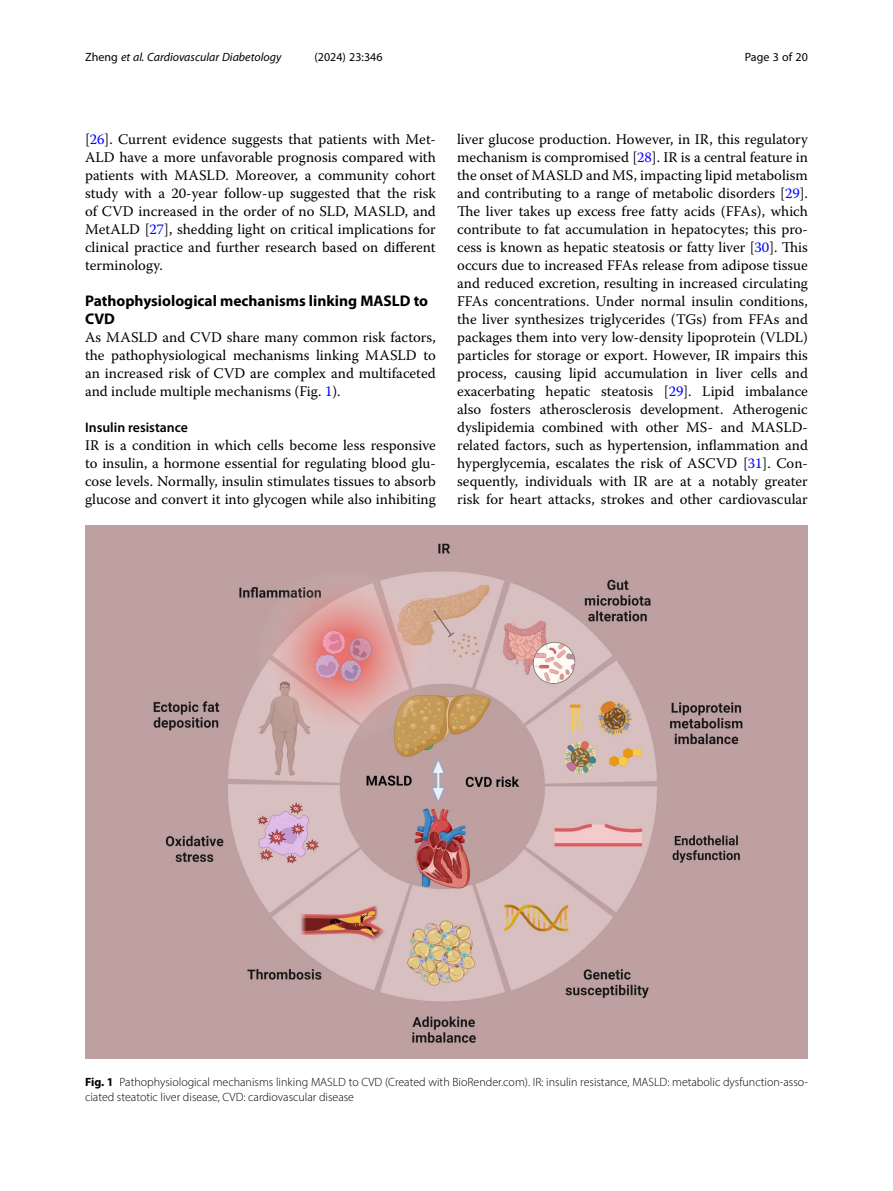
<style>
.page{position:relative;width:893px;height:1191px;background:#fff}
.page>*{position:absolute;margin:0;border:0;box-sizing:border-box;transform-origin:0 0}
.Head_1{font:700 15.45px/18px "Myriad Pro";color:#000}
.Body_Text{font:14.7px/18px "Warnock Pro";color:#000;text-align:justify}
.Body_Text_Indent{font:14.7px/18px "Warnock Pro";color:#000;text-align:justify}
.Head_2{font:600 13.8px "Myriad Pro";color:#000}
.Figure_Caption{font:300 12px/15px "Myriad Pro";color:#000}
.t1{font:italic 12px "Myriad Pro";color:#000}
.t2{font:12px "Myriad Pro";color:#000}
.s1{font-style:normal}
.s2{color:#00f}
.s3{font-weight:700}
</style>
<div class="page">
<img style="left:85px;top:525px;width:723px;height:534px">
<p class="t1" style="left:85px;top:50px;width:198px"><span class="s1">Zheng</span> et al. Cardiovascular Diabetology</p>
<p class="t2" style="left:314px;top:50px;width:70px">(2024) 23:346</p>
<p class="t2" style="left:745px;top:50px;width:65px">Page 3 of 20</p>
<p class="Body_Text_Indent" style="left:85px;top:130px;width:352px">[<span class="s2">26</span>]. Current evidence suggests that patients with Met-ALD have a more unfavorable prognosis compared with patients with MASLD. Moreover, a community cohort study with a 20-year follow-up suggested that the risk of CVD increased in the order of no SLD, MASLD, and MetALD [<span class="s2">27</span>], shedding light on critical implications for clinical practice and further research based on different terminology.</p>
<p class="Head_1" style="left:85px;top:291px;width:345px">Pathophysiological mechanisms linking MASLD to<br>CVD</p>
<p class="Body_Text" style="left:85px;top:328px;width:352px">As MASLD and CVD share many common risk factors, the pathophysiological mechanisms linking MASLD to an increased risk of CVD are complex and multifaceted and include multiple mechanisms (Fig. <span class="s2">1</span>).</p>
<p class="Head_2" style="left:85px;top:419px;width:104px">Insulin resistance</p>
<p class="Body_Text" style="left:85px;top:436px;width:352px">IR is a condition in which cells become less responsive to insulin, a hormone essential for regulating blood glu&shy;cose levels. Normally, insulin stimulates tissues to absorb glucose and convert it into glycogen while also inhibiting</p>
<p class="Body_Text" style="left:457px;top:130px;width:352px">liver glucose production. However, in IR, this regulatory mechanism is compromised [<span class="s2">28</span>]. IR is a central feature in the onset of MASLD and MS, impacting lipid metabolism and contributing to a range of metabolic disorders [<span class="s2">29</span>].<br>The liver takes up excess free fatty acids (FFAs), which contribute to fat accumulation in hepatocytes; this pro&shy;cess is known as hepatic steatosis or fatty liver [<span class="s2">30</span>]. This occurs due to increased FFAs release from adipose tissue and reduced excretion, resulting in increased circulating FFAs concentrations. Under normal insulin conditions, the liver synthesizes triglycerides (TGs) from FFAs and packages them into very low-density lipoprotein (VLDL) particles for storage or export. However, IR impairs this process, causing lipid accumulation in liver cells and exacerbating hepatic steatosis [<span class="s2">29</span>]. Lipid imbalance also fosters atherosclerosis development. Atherogenic dyslipidemia combined with other MS- and MASLD&shy;related factors, such as hypertension, inflammation and hyperglycemia, escalates the risk of ASCVD [<span class="s2">31</span>]. Con&shy;sequently, individuals with IR are at a notably greater risk for heart attacks, strokes and other cardiovascular</p>
<p class="Figure_Caption" style="left:85px;top:1074px;width:724px"><span class="s3">Fig. 1</span> Pathophysiological mechanisms linking MASLD to CVD (Created with BioRender.com). IR: insulin resistance, MASLD: metabolic dysfunction-asso&shy;ciated steatotic liver disease, CVD: cardiovascular disease</p>
</div>
